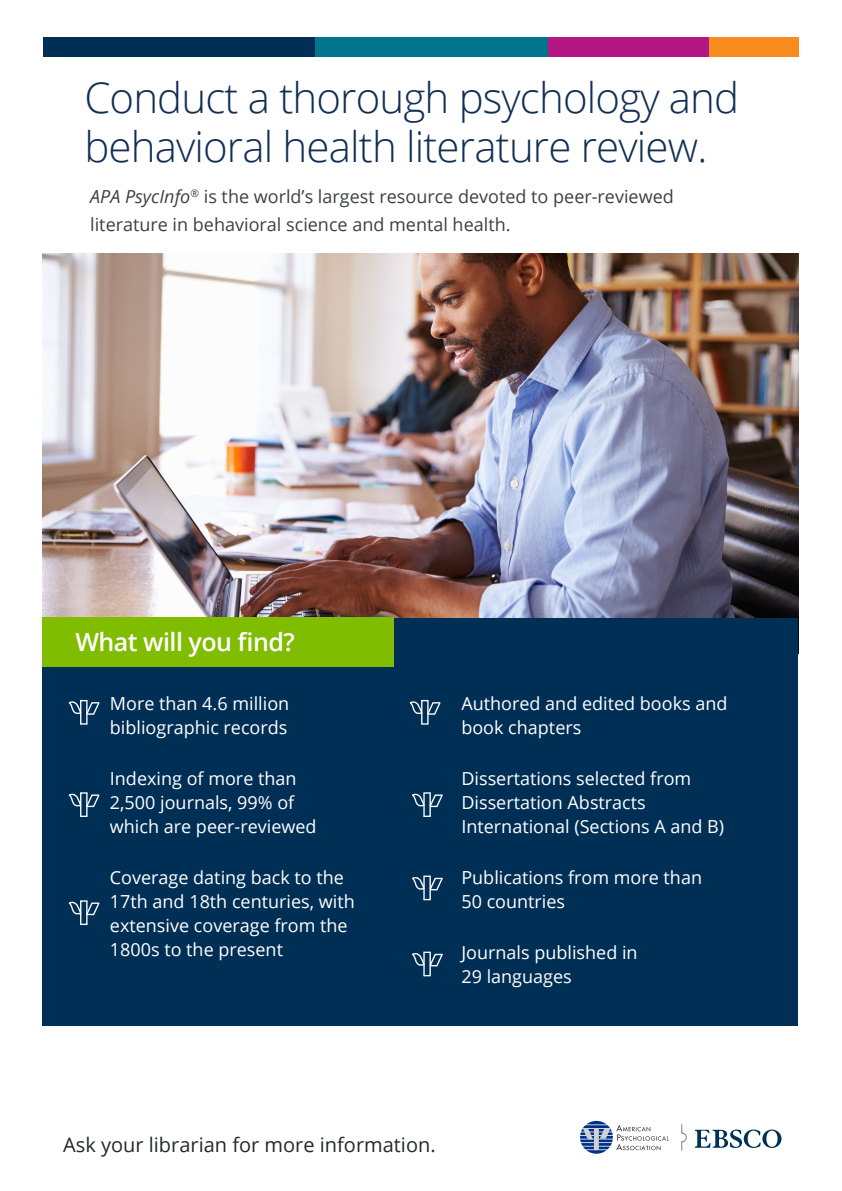
<style>
.page{position:relative;width:842px;height:1191px;background:#fff}
.page>*{position:absolute;margin:0;border:0;box-sizing:border-box;transform-origin:0 0}
.t1{font:300 42px/49px "Open Sans";letter-spacing:-.02em;color:#112f54}
.t2{font:600 25px "Open Sans";letter-spacing:-.02em;color:#fff}
.t3{font:20px "Open Sans";color:#262829}
.H4__Open_Sans_Regula{font:18px/24px "Open Sans";color:#fff}
.H4__Open_Sans_Regula-2{font:18px/28px "Open Sans";color:#3d3f42}
.s1{font-style:italic}
</style>
<div class="page">
<img style="left:43px;top:253px;width:755px;height:365px">
<svg style="left:681px;top:1124px;width:6px;height:27px"></svg>
<svg style="left:695px;top:1129px;width:86px;height:19px"></svg>
<svg style="left:580px;top:1120px;width:89px;height:33px"></svg>
<div style="left:43px;top:618px;width:755px;height:407px;background:#002f56"></div>
<div style="left:43px;top:37px;width:320px;height:19px;background:#002f56"></div>
<div style="left:315px;top:37px;width:258px;height:19px;background:#00758d"></div>
<div style="left:548px;top:37px;width:166px;height:19px;background:#b41782"></div>
<div style="left:709px;top:37px;width:90px;height:19px;background:#f78b1e"></div>
<div style="left:43px;top:617px;width:351px;height:49px;background:#80bc00"></div>
<svg style="left:68px;top:700px;width:32px;height:25px"></svg>
<svg style="left:409px;top:700px;width:32px;height:25px"></svg>
<svg style="left:68px;top:792px;width:32px;height:25px"></svg>
<svg style="left:412px;top:792px;width:31px;height:25px"></svg>
<svg style="left:412px;top:875px;width:31px;height:26px"></svg>
<svg style="left:412px;top:951px;width:31px;height:26px"></svg>
<svg style="left:68px;top:900px;width:32px;height:25px"></svg>
<p class="t1" style="left:84px;top:73px;width:656px">Conduct a thorough psychology and behavioral health literature review.</p>
<p class="H4__Open_Sans_Regula-2" style="left:90px;top:182px;width:585px"><span class="s1">APA PsycInfo</span><sup>®</sup> is the world’s largest resource devoted to peer-reviewed literature in behavioral science and mental health.</p>
<p class="t2" style="left:75px;top:625px;width:221px">What will you find?</p>
<p class="H4__Open_Sans_Regula" style="left:110px;top:690px;width:181px">More than 4.6 million bibliographic records</p>
<p class="H4__Open_Sans_Regula" style="left:110px;top:765px;width:208px">Indexing of more than<br>2,500 journals, 99% of which are peer-reviewed</p>
<p class="H4__Open_Sans_Regula" style="left:110px;top:864px;width:246px">Coverage dating back to the<br>17th and 18th centuries, with extensive coverage from the<br>1800s to the present</p>
<p class="H4__Open_Sans_Regula" style="left:461px;top:690px;width:268px">Authored and edited books and book chapters</p>
<p class="H4__Open_Sans_Regula" style="left:461px;top:765px;width:264px">Dissertations selected from<br>Dissertation Abstracts<br>International (Sections A and B)</p>
<p class="H4__Open_Sans_Regula" style="left:461px;top:864px;width:242px">Publications from more than<br>50 countries</p>
<p class="H4__Open_Sans_Regula" style="left:461px;top:939px;width:178px">Journals published in<br>29 languages</p>
<p class="t3" style="left:63px;top:1130px;width:374px">Ask your librarian for more information.</p>
</div>
